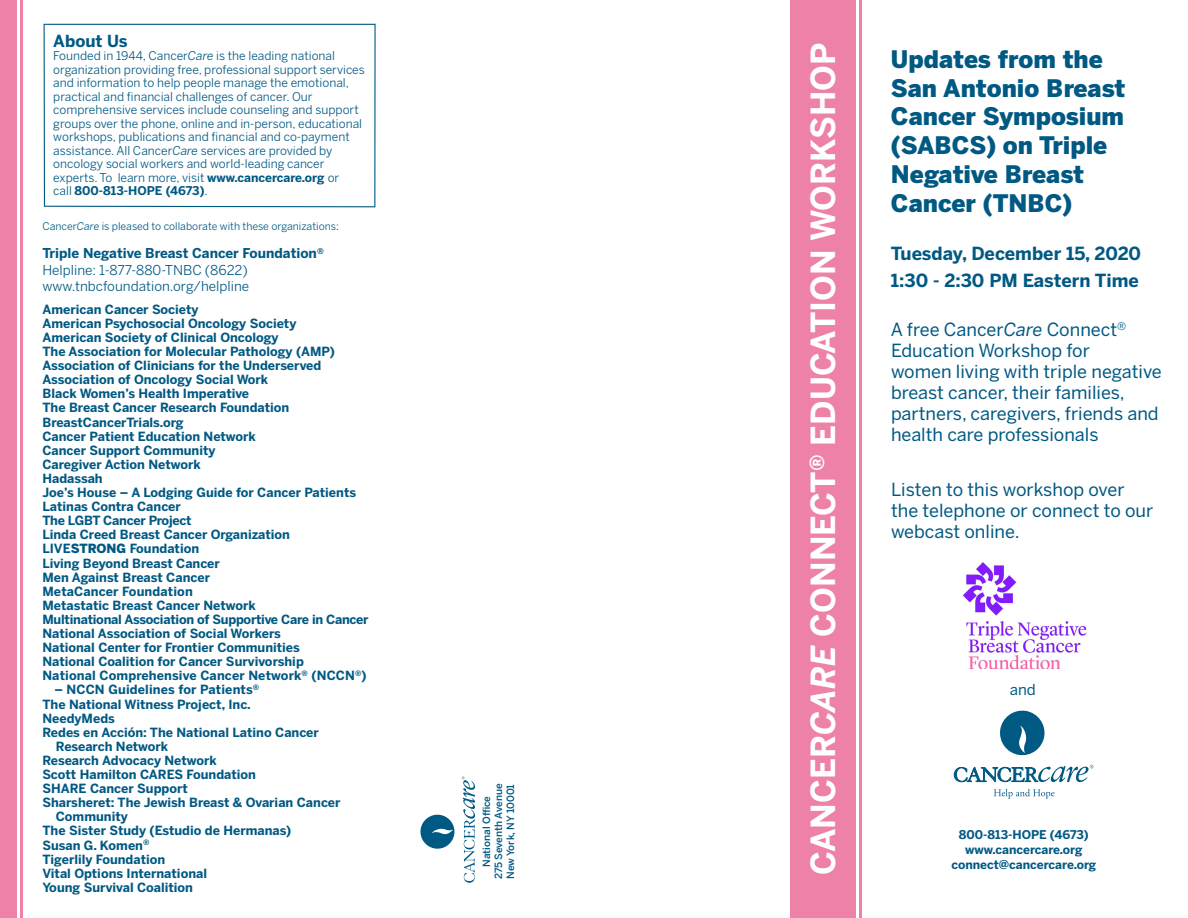
<style>
.page{position:relative;width:1188px;height:918px;background:#fff}
.page>*{position:absolute;margin:0;border:0;box-sizing:border-box;transform-origin:0 0}
.t1{font:700 33px "Benton Sans";color:#fff}
.About_Cancer_Care_Re{font:900 24px/28.8px "Benton Sans";color:#005983}
.t2{font:18px/21px "Benton Sans";color:#005983}
.t3{font:700 18px/27px "Benton Sans";color:#005983}
.t4{font:700 16.5px "Benton Sans";color:#005983}
.t5{font:15px "Benton Sans";color:#005983}
.About_Cancer_Care_Re-2{font:13.5px/16.2px "Benton Sans";color:#005983}
.Collaborating_Orgs_w{font:700 12.6px/14.1px "Benton Sans";color:#005983}
.About_Cancer_Care_Re-3{font:700 12.6px "Benton Sans";color:#005983}
.About_Cancer_Care_Se{font:700 12.6px "Benton Sans";color:#005983}
.About_Cancer_Care_Se-2{font:700 12.6px "Benton Sans";letter-spacing:-.02em;color:#005983}
.t6{font:12px/13.5px "Benton Sans";color:#005983}
.t7{font:700 12px "Benton Sans";color:#005983}
.t8{font:10.5px "Benton Sans";color:#005983}
.t9{font:500 10.05px "Benton Sans";color:#005983}
.s1{font-style:italic}
.s2{font-weight:700}
.s3{font-weight:900}
</style>
<div class="page">
<svg style="left:420px;top:814px;width:35px;height:35px"></svg>
<svg style="left:462px;top:776px;width:13px;height:107px"></svg>
<svg style="left:43px;top:23px;width:333px;height:185px"></svg>
<div style="left:790px;top:0;width:66px;height:918px;background:#ee81a8"></div>
<hr style="left:859px;top:0;width:3px;height:918px;background:#ee81a8">
<hr style="left:20px;top:0;width:3px;height:918px;background:#ee81a8">
<div style="left:0;top:0;width:16px;height:918px;background:#ee81a8"></div>
<svg style="left:1000px;top:710px;width:45px;height:46px"></svg>
<svg style="left:954px;top:765px;width:140px;height:17px"></svg>
<svg style="left:994px;top:789px;width:61px;height:10px"></svg>
<img style="left:963px;top:563px;width:124px;height:106px">
<p class="t4" style="left:53px;top:31px;width:76px">About Us</p>
<p class="t6" style="left:53px;top:49px;width:313px">Founded in 1944, Cancer<span class="s1">Care</span> is the leading national organization providing free, professional support services and information to help people manage the emotional, practical and financial challenges of cancer. Our comprehensive services include counseling and support groups over the phone, online and in-person, educational workshops, publications and financial and co-payment assistance. All Cancer<span class="s1">Care</span> services are provided by oncology social workers and world-leading cancer experts. To learn more, visit <span class="s2">www.cancercare.org</span> or<br>call <span class="s2">800-813-HOPE (4673)</span>.</p>
<p class="t1" style="left:803px;top:875px;width:834px;rotate:-90deg">CANCER<span class="s1">CARE</span> CONNECT<sup>®</sup> EDUCATION WORKSHOP</p>
<p class="t8" style="left:42px;top:220px;width:298px">Cancer<span class="s1">Care</span> is pleased to collaborate with these organizations:</p>
<p class="About_Cancer_Care_Re-2" style="left:42px;top:245px;width:283px"><span class="s2">Triple Negative Breast Cancer Foundation</span><sup>®<br></sup>Helpline: 1-877-880-TNBC (8622) www.tnbcfoundation.org/helpline</p>
<p class="About_Cancer_Care_Se" style="left:42px;top:302px;width:158px">American Cancer Society</p>
<p class="About_Cancer_Care_Re-3" style="left:42px;top:316px;width:256px">American Psychosocial Oncology Society</p>
<p class="About_Cancer_Care_Se" style="left:42px;top:330px;width:238px">American Society of Clinical Oncology</p>
<p class="About_Cancer_Care_Se" style="left:42px;top:344px;width:294px">The Association for Molecular Pathology (AMP)</p>
<p class="Collaborating_Orgs_w" style="left:42px;top:358px;width:281px">Association of Clinicians for the Underserved</p>
<p class="About_Cancer_Care_Se" style="left:42px;top:372px;width:227px">Association of Oncology Social Work</p>
<p class="About_Cancer_Care_Re-3" style="left:42px;top:386px;width:208px">Black Women’s Health Imperative</p>
<p class="Collaborating_Orgs_w" style="left:42px;top:401px;width:249px">The Breast Cancer Research Foundation</p>
<p class="Collaborating_Orgs_w" style="left:42px;top:415px;width:143px">BreastCancerTrials.org</p>
<p class="About_Cancer_Care_Re-3" style="left:42px;top:429px;width:215px">Cancer Patient Education Network</p>
<p class="About_Cancer_Care_Re-3" style="left:42px;top:443px;width:175px">Cancer Support Community</p>
<p class="About_Cancer_Care_Re-3" style="left:42px;top:457px;width:160px">Caregiver Action Network</p>
<p class="Collaborating_Orgs_w" style="left:42px;top:471px;width:62px">Hadassah</p>
<p class="About_Cancer_Care_Re-3" style="left:42px;top:485px;width:315px">Joe’s House – A Lodging Guide for Cancer Patients</p>
<p class="About_Cancer_Care_Re-3" style="left:42px;top:499px;width:140px">Latinas Contra Cancer</p>
<p class="About_Cancer_Care_Se-2" style="left:42px;top:513px;width:151px">The LGBT Cancer Project</p>
<p class="Collaborating_Orgs_w" style="left:42px;top:528px;width:249px">Linda Creed Breast Cancer Organization</p>
<p class="About_Cancer_Care_Se" style="left:42px;top:541px;width:158px">LIVE<span class="s3">STRONG</span> Foundation</p>
<p class="Collaborating_Orgs_w" style="left:42px;top:556px;width:179px">Living Beyond Breast Cancer</p>
<p class="Collaborating_Orgs_w" style="left:42px;top:570px;width:169px">Men Against Breast Cancer</p>
<p class="About_Cancer_Care_Se" style="left:42px;top:584px;width:152px">MetaCancer Foundation</p>
<p class="Collaborating_Orgs_w" style="left:42px;top:598px;width:215px">Metastatic Breast Cancer Network</p>
<p class="About_Cancer_Care_Se-2" style="left:42px;top:612px;width:328px">Multinational Association of Supportive Care in Cancer</p>
<p class="About_Cancer_Care_Re-3" style="left:42px;top:626px;width:240px">National Association of Social Workers</p>
<p class="About_Cancer_Care_Re-3" style="left:42px;top:640px;width:259px">National Center for Frontier Communities</p>
<p class="About_Cancer_Care_Se" style="left:42px;top:654px;width:263px">National Coalition for Cancer Survivorship</p>
<p class="About_Cancer_Care_Re-3" style="left:42px;top:668px;width:326px">National Comprehensive Cancer Network<sup>®</sup> (NCCN<sup>®</sup>)</p>
<p class="About_Cancer_Care_Re-3" style="left:54px;top:682px;width:206px">– NCCN Guidelines for Patients<sup>®</sup></p>
<p class="Collaborating_Orgs_w" style="left:42px;top:697px;width:210px">The National Witness Project, Inc.</p>
<p class="About_Cancer_Care_Re-3" style="left:42px;top:711px;width:74px">NeedyMeds</p>
<p class="Collaborating_Orgs_w" style="left:56px;top:725px;width:265px;text-indent:-13px">Redes en Acción: The National Latino Cancer<br>Research Network</p>
<p class="About_Cancer_Care_Se" style="left:42px;top:753px;width:176px">Research Advocacy Network</p>
<p class="About_Cancer_Care_Se" style="left:42px;top:767px;width:215px">Scott Hamilton CARES Foundation</p>
<p class="Collaborating_Orgs_w" style="left:42px;top:781px;width:147px">SHARE Cancer Support</p>
<p class="Collaborating_Orgs_w" style="left:56px;top:795px;width:286px;text-indent:-13px">Sharsheret: The Jewish Breast &amp; Ovarian Cancer<br>Community</p>
<p class="Collaborating_Orgs_w" style="left:42px;top:824px;width:250px">The Sister Study (Estudio de Hermanas)</p>
<p class="Collaborating_Orgs_w" style="left:42px;top:838px;width:109px">Susan G. Komen<sup>®</sup></p>
<p class="Collaborating_Orgs_w" style="left:42px;top:852px;width:124px">Tigerlily Foundation</p>
<p class="About_Cancer_Care_Se" style="left:42px;top:866px;width:166px">Vital Options International</p>
<p class="Collaborating_Orgs_w" style="left:42px;top:880px;width:152px">Young Survival Coalition</p>
<p class="t9" style="left:493px;top:879px;width:97px;rotate:-90deg">275 Seventh Avenue</p>
<p class="t9" style="left:505px;top:879px;width:96px;rotate:-90deg">New York, NY 10001</p>
<p class="t9" style="left:481px;top:867px;width:72px;rotate:-90deg">National Office</p>
<p class="About_Cancer_Care_Re" style="left:891px;top:44px;width:236px">Updates from the<br>San Antonio Breast<br>Cancer Symposium (SABCS) on Triple<br>Negative Breast<br>Cancer (TNBC)</p>
<p class="t3" style="left:891px;top:239px;width:252px">Tuesday, December 15, 2020<br>1:30 - 2:30 PM Eastern Time</p>
<p class="t2" style="left:891px;top:319px;width:272px">A free Cancer<span class="s1">Care</span> Connect<sup>®<br></sup>Education Workshop for<br>women living with triple negative breast cancer, their families, partners, caregivers, friends and health care professionals</p>
<p class="t2" style="left:891px;top:479px;width:264px">Listen to this workshop over the telephone or connect to our webcast online.</p>
<p class="t5" style="left:1010px;top:681px;width:28px">and</p>
<p class="t7" style="left:959px;top:828px;width:131px">800-813-HOPE (4673)</p>
<p class="t7" style="left:965px;top:843px;width:119px">www.cancercare.org</p>
<p class="t7" style="left:951px;top:858px;width:146px">connect@cancercare.org</p>
</div>
